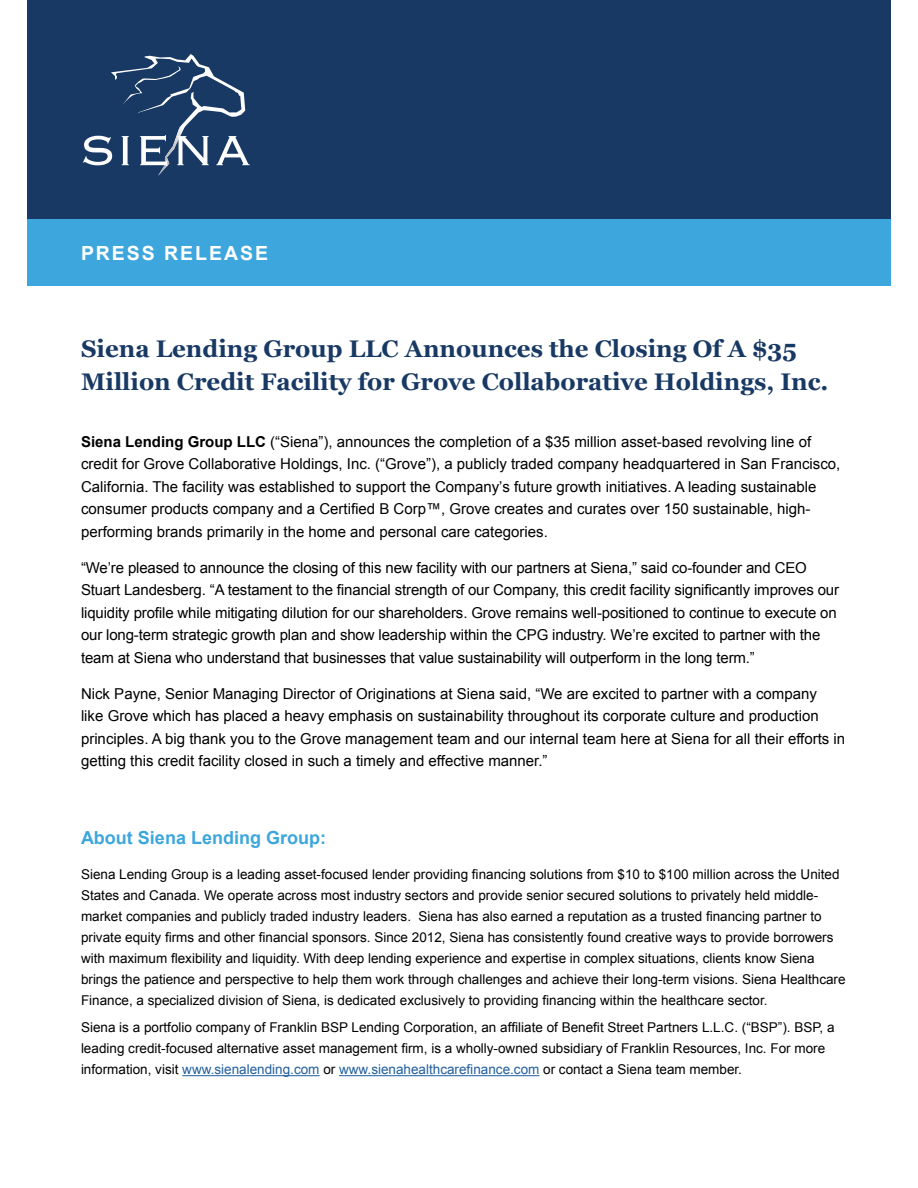
<style>
.page{position:relative;width:918px;height:1188px;background:#fff}
.page>*{position:absolute;margin:0;border:0;box-sizing:border-box;transform-origin:0 0}
.t1{font:700 24px/33px "Georgia";color:#183964}
.t2{font:700 19.5px "Arial";letter-spacing:.1em;color:#fff}
.t3{font:700 18px "Arial";color:#3da6dd}
.t4{font:15px/22.5px "Arial";color:#000}
.t5{font:13.5px/21px "Arial";color:#000}
.s1{font-weight:700}
.s2{color:#215e9e}
</style>
<div class="page">
<div style="left:27px;top:0;width:864px;height:220px;background:#183964"></div>
<svg style="left:83px;top:54px;width:167px;height:122px"></svg>
<div style="left:27px;top:220px;width:864px;height:66px;background:#3da6dd"></div>
<hr style="left:182px;top:1075px;width:138px;height:1px;background:#215e9e">
<hr style="left:339px;top:1075px;width:200px;height:1px;background:#215e9e">
<h2 class="t2" style="left:81px;top:241px;width:189px">PRESS RELEASE</h2>
<h1 class="t1" style="left:81px;top:331px;width:749px">Siena Lending Group LLC Announces the Closing Of A $35<br>Million Credit Facility for Grove Collaborative Holdings, Inc.</h1>
<p class="t4" style="left:81px;top:430px;width:761px"><span class="s1">Siena Lending Group LLC</span> (“Siena”), announces the completion of a $35 million asset-based revolving line of credit for Grove Collaborative Holdings, Inc. (“Grove”), a publicly traded company headquartered in San Francisco, California. The facility was established to support the Company’s future growth initiatives. A leading sustainable consumer products company and a Certified B Corp™, Grove creates and curates over 150 sustainable, high&shy;performing brands primarily in the home and personal care categories.</p>
<p class="t4" style="left:81px;top:556px;width:760px">“We’re pleased to announce the closing of this new facility with our partners at Siena,” said co-founder and CEO Stuart Landesberg. “A testament to the financial strength of our Company, this credit facility significantly improves our liquidity profile while mitigating dilution for our shareholders. Grove remains well-positioned to continue to execute on our long-term strategic growth plan and show leadership within the CPG industry. We’re excited to partner with the team at Siena who understand that businesses that value sustainability will outperform in the long term.”</p>
<p class="t4" style="left:81px;top:682px;width:766px">Nick Payne, Senior Managing Director of Originations at Siena said, “We are excited to partner with a company<br>like Grove which has placed a heavy emphasis on sustainability throughout its corporate culture and production principles. A big thank you to the Grove management team and our internal team here at Siena for all their efforts in getting this credit facility closed in such a timely and effective manner.”</p>
<p class="t3" style="left:81px;top:826px;width:247px">About Siena Lending Group:</p>
<p class="t5" style="left:81px;top:863px;width:766px">Siena Lending Group is a leading asset-focused lender providing financing solutions from $10 to $100 million across the United States and Canada. We operate across most industry sectors and provide senior secured solutions to privately held middle&shy;market companies and publicly traded industry leaders. Siena has also earned a reputation as a trusted financing partner to private equity firms and other financial sponsors. Since 2012, Siena has consistently found creative ways to provide borrowers with maximum flexibility and liquidity. With deep lending experience and expertise in complex situations, clients know Siena brings the patience and perspective to help them work through challenges and achieve their long-term visions. Siena Healthcare Finance, a specialized division of Siena, is dedicated exclusively to providing financing within the healthcare sector.</p>
<p class="t5" style="left:81px;top:1017px;width:755px">Siena is a portfolio company of Franklin BSP Lending Corporation, an affiliate of Benefit Street Partners L.L.C. (“BSP”). BSP, a leading credit-focused alternative asset management firm, is a wholly-owned subsidiary of Franklin Resources, Inc. For more information, visit <span class="s2">www.sienalending.com</span> or <span class="s2">www.sienahealthcarefinance.com</span> or contact a Siena team member.</p>
</div>
